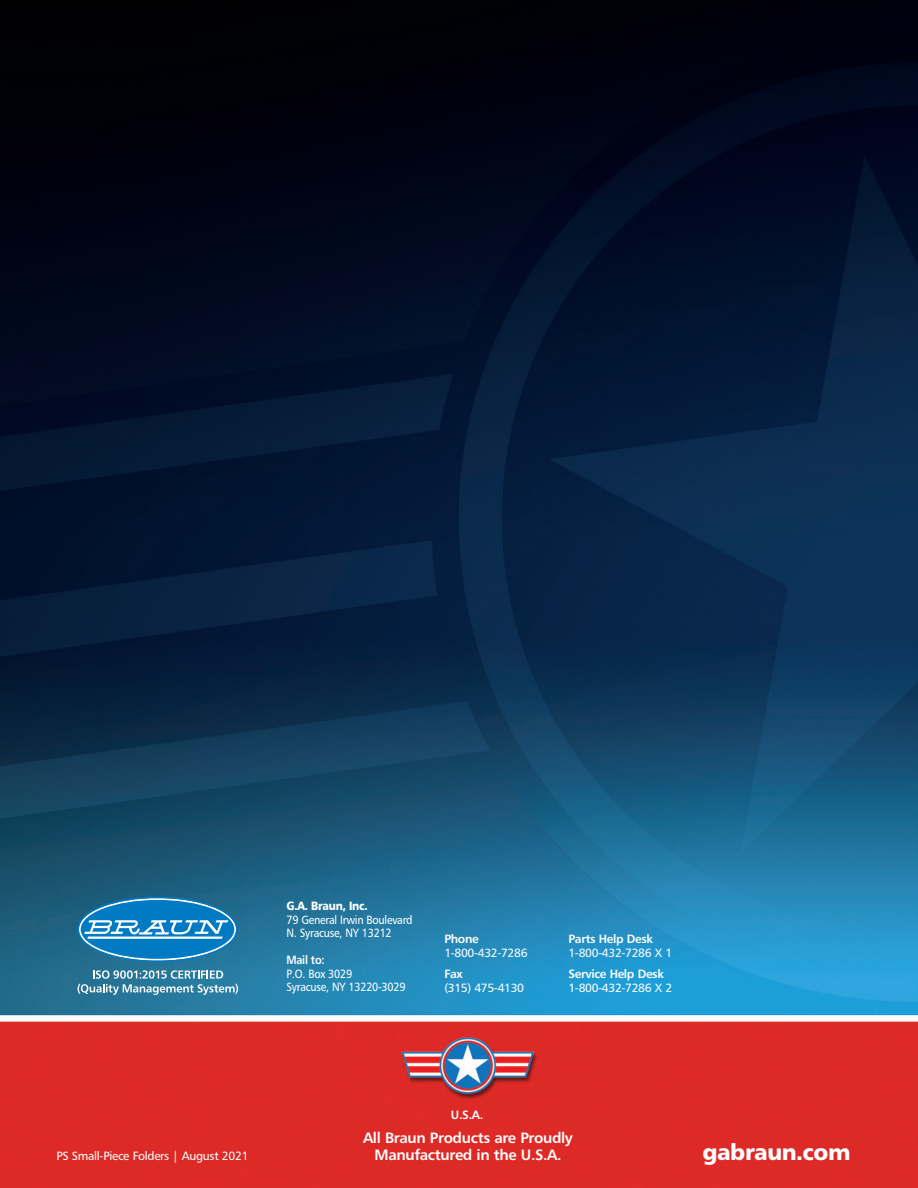
<style>
.page{position:relative;width:918px;height:1188px;background:#fff}
.page>*{position:absolute;margin:0;border:0;box-sizing:border-box;transform-origin:0 0}
.t1{font:22.5px "Humanist 777 BT Black B";letter-spacing:-.025em;color:#fff}
.t2{font:15px "Humanist 777 BT Bold B";letter-spacing:-.025em;color:#fff}
.t3{font:12px "Humanist 777 BT Roman B";letter-spacing:-.025em;color:#fff}
.t4{font:12px/13.5px "Humanist 777 BT Roman B";letter-spacing:-.025em;color:#fff;scale:.9 1}
.t5{font:12px "Humanist 777 BT Bold B";letter-spacing:-.03em;color:#fff}
.t6{font:12px "Humanist 777 BT Black B";letter-spacing:-.025em;color:#fff;scale:.9 1}
.t7{font:12px "Humanist 777 BT Bold B";letter-spacing:-.03em;color:#fff;scale:.9 1}
</style>
<div class="page">
<img style="left:0;top:0;width:918px;height:1188px">
<svg style="left:77px;top:897px;width:161px;height:65px;background:#308cc0"></svg>
<svg style="left:78px;top:970px;width:160px;height:25px;background:#5b98b3"></svg>
<p class="t6" style="left:287px;top:898px;width:92px">G.A. Braun, Inc.</p>
<p class="t4" style="left:287px;top:913px;width:142px">79 General Irwin Boulevard<br>N. Syracuse, NY 13212</p>
<p class="t7" style="left:287px;top:952px;width:44px">Mail to:</p>
<p class="t4" style="left:287px;top:967px;width:134px">P.O. Box 3029<br>Syracuse, NY 13220-3029</p>
<p class="t5" style="left:444px;top:931px;width:36px">Phone</p>
<p class="t3" style="left:444px;top:945px;width:85px">1-800-432-7286</p>
<p class="t5" style="left:444px;top:966px;width:20px">Fax</p>
<p class="t3" style="left:444px;top:980px;width:81px">(315) 475-4130</p>
<p class="t5" style="left:568px;top:931px;width:86px">Parts Help Desk</p>
<p class="t3" style="left:568px;top:945px;width:105px">1-800-432-7286 X 1</p>
<p class="t5" style="left:568px;top:966px;width:97px">Service Help Desk</p>
<p class="t3" style="left:568px;top:980px;width:105px">1-800-432-7286 X 2</p>
<p class="t5" style="left:451px;top:1107px;width:34px">U.S.A.</p>
<p class="t2" style="left:363px;top:1128px;width:211px">All Braun Products are Proudly</p>
<p class="t3" style="left:56px;top:1148px;width:194px">PS Small-Piece Folders | August 2021</p>
<p class="t2" style="left:375px;top:1145px;width:188px">Manufactured in the U.S.A.</p>
<h1 class="t1" style="left:703px;top:1138px;width:149px">gabraun.com</h1>
</div>
